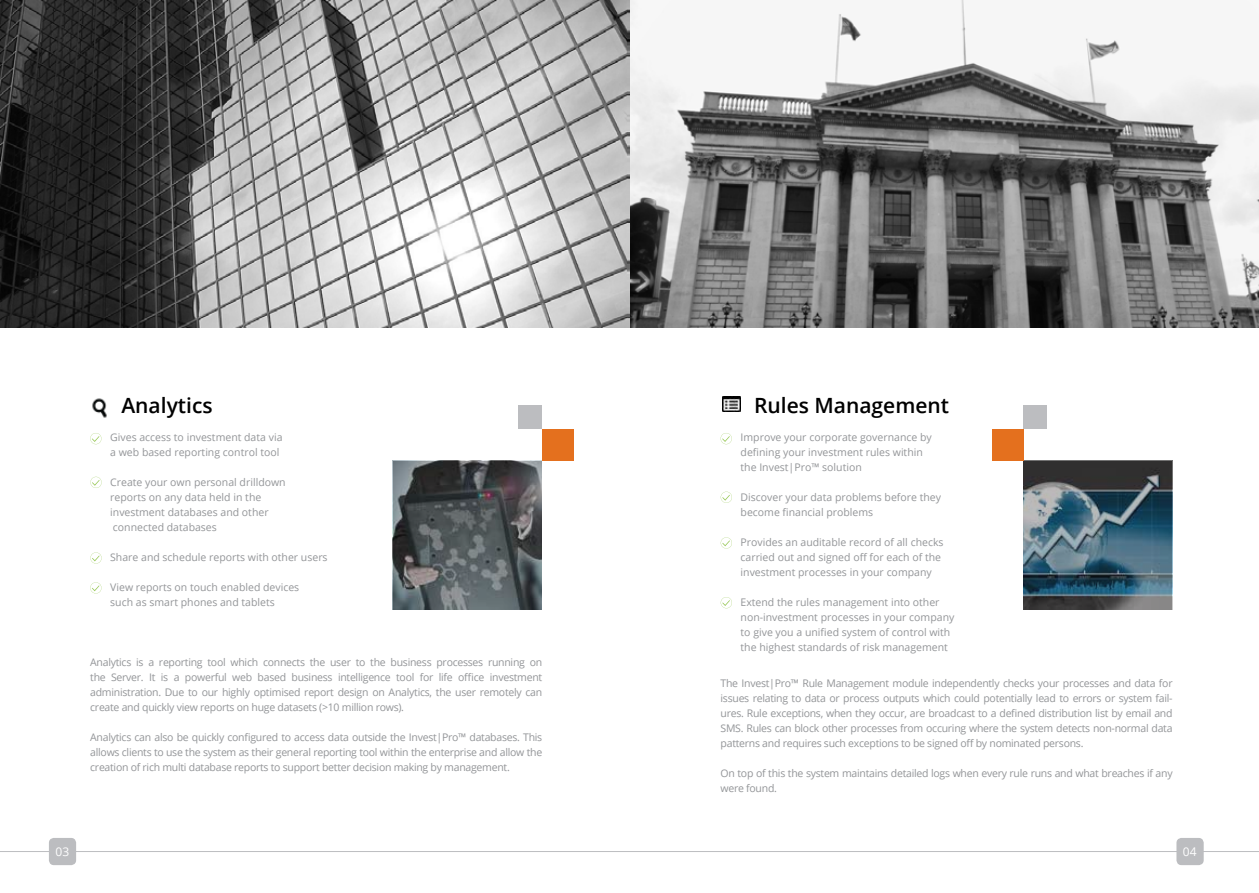
<style>
.page{position:relative;width:1259px;height:893px;background:#fff}
.page>*{position:absolute;margin:0;border:0;box-sizing:border-box;transform-origin:0 0}
.t1{font:600 21px "Open Sans";color:#000}
.t2{font:12px "Open Sans";color:#fff}
.t3{font:10.5px/15px "Open Sans";color:#939598}
.t4{font:10.5px/15px "Open Sans";letter-spacing:-.025em;color:#939598}
</style>
<div class="page">
<hr style="left:0;top:851px;width:1259px;height:1px;background:#bcbdc0">
<div style="left:50px;top:839px;width:25px;height:25px;background:#bcbdc0;border-radius:4px"></div>
<div style="left:49px;top:838px;width:27px;height:27px;border:2px solid #bcbdc0;border-radius:4px"></div>
<div style="left:1177px;top:839px;width:26px;height:25px;background:#bcbdc0;border-radius:4px"></div>
<div style="left:1176px;top:838px;width:27px;height:27px;border:2px solid #bcbdc0;border-radius:4px"></div>
<img style="left:393px;top:461px;width:149px;height:149px">
<div style="left:542px;top:429px;width:31px;height:31px;background:#e4701e"></div>
<div style="left:519px;top:406px;width:23px;height:23px;background:#bcbdc0"></div>
<img style="left:0;top:0;width:630px;height:328px">
<svg style="left:90px;top:433px;width:11px;height:11px"></svg>
<svg style="left:90px;top:477px;width:12px;height:11px"></svg>
<svg style="left:90px;top:552px;width:12px;height:12px"></svg>
<svg style="left:90px;top:582px;width:11px;height:11px"></svg>
<img style="left:92px;top:398px;width:15px;height:20px">
<svg style="left:630px;top:0;width:629px;height:328px"></svg>
<img style="left:722px;top:396px;width:18px;height:16px">
<img style="left:1023px;top:461px;width:149px;height:149px">
<div style="left:992px;top:429px;width:31px;height:31px;background:#e4701e"></div>
<div style="left:1023px;top:406px;width:24px;height:23px;background:#bcbdc0"></div>
<svg style="left:720px;top:433px;width:12px;height:11px"></svg>
<svg style="left:720px;top:492px;width:12px;height:11px"></svg>
<svg style="left:720px;top:597px;width:12px;height:11px"></svg>
<svg style="left:720px;top:537px;width:12px;height:12px"></svg>
<h1 class="t1" style="left:121px;top:391px;width:93px">Analytics</h1>
<p class="t3" style="left:110px;top:429px;width:174px">Gives access to investment data via a web based reporting control tool</p>
<p class="t3" style="left:110px;top:474px;width:177px">Create your own personal drilldown reports on any data held in the investment databases and other connected databases</p>
<p class="t3" style="left:110px;top:549px;width:219px">Share and schedule reports with other users</p>
<p class="t3" style="left:110px;top:579px;width:191px">View reports on touch enabled devices such as smart phones and tablets</p>
<p class="t3" style="left:90px;top:654px;width:453px;text-align:justify">Analytics is a reporting tool which connects the user to the business processes running on the Server. It is a powerful web based business intelligence tool for life office investment administration. Due to our highly optimised report design on Analytics, the user remotely can create and quickly view reports on huge datasets (&gt;10 million rows).</p>
<p class="t3" style="left:90px;top:729px;width:453px;text-align:justify">Analytics can also be quickly configured to access data outside the Invest|Pro™ databases. This allows clients to use the system as their general reporting tool within the enterprise and allow the creation of rich multi database reports to support better decision making by management.</p>
<h1 class="t1" style="left:754px;top:391px;width:197px">Rules Management</h1>
<p class="t3" style="left:740px;top:429px;width:193px">Improve your corporate governance by defining your investment rules within the Invest|Pro™ solution</p>
<p class="t3" style="left:740px;top:489px;width:202px">Discover your data problems before they become financial problems</p>
<p class="t3" style="left:740px;top:534px;width:204px">Provides an auditable record of all checks carried out and signed off for each of the investment processes in your company</p>
<p class="t3" style="left:740px;top:594px;width:215px">Extend the rules management into other non-investment processes in your company to give you a unified system of control with the highest standards of risk management</p>
<p class="t3" style="left:720px;top:676px;width:453px;text-align:justify">The Invest|Pro™ Rule Management module independently checks your processes and data for issues relating to data or process outputs which could potentially lead to errors or system fail&shy;ures. Rule exceptions, when they occur, are broadcast to a defined distribution list by email and SMS. Rules can block other processes from occuring where the system detects non-normal data patterns and requires such exceptions to be signed off by nominated persons.</p>
<p class="t4" style="left:720px;top:766px;width:453px">On top of this the system maintains detailed logs when every rule runs and what breaches if any were found.</p>
<p class="t2" style="left:56px;top:843px;width:15px">03</p>
<p class="t2" style="left:1183px;top:844px;width:15px">04</p>
</div>
